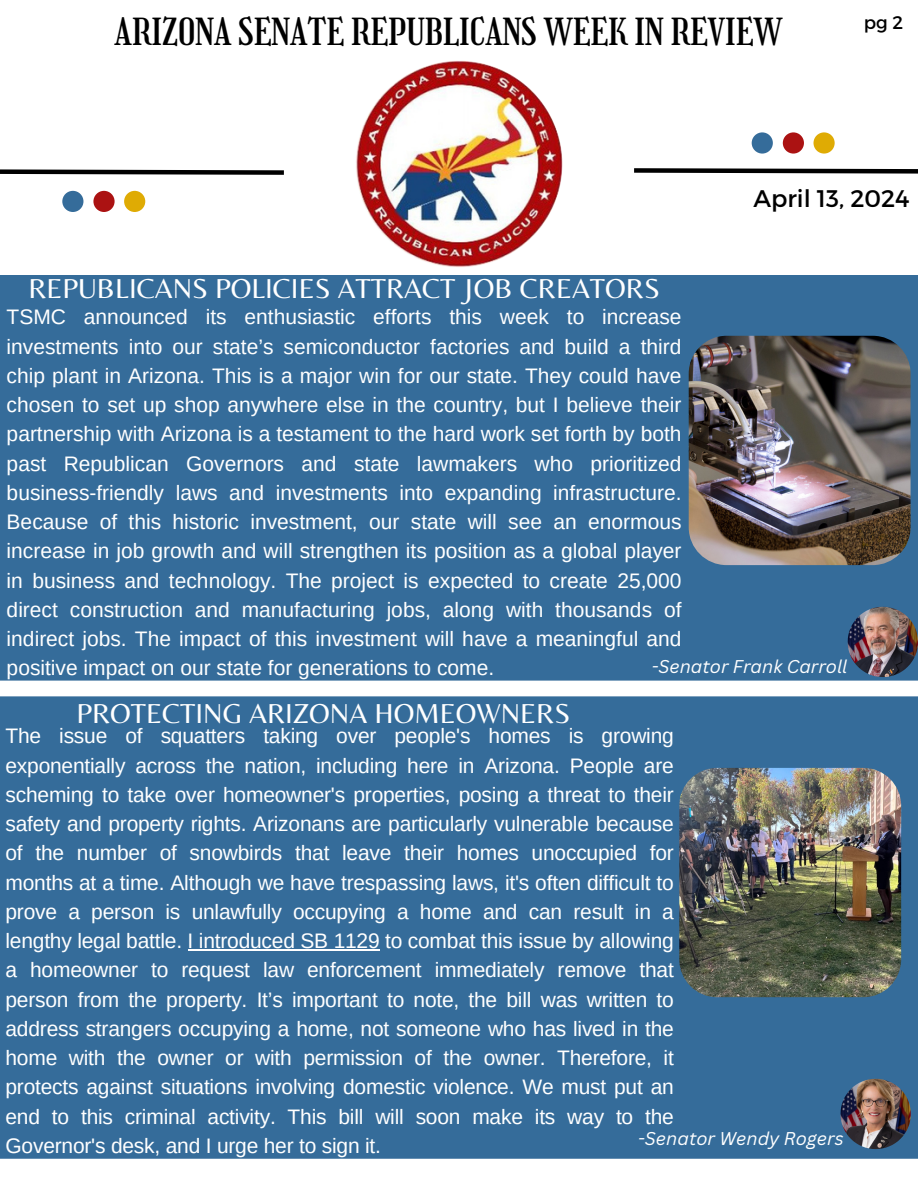
<style>
.page{position:relative;width:918px;height:1188px;background:#fff}
.page>*{position:absolute;margin:0;border:0;box-sizing:border-box;transform-origin:0 0}
.t1{font:36.45px "Girassol";color:#000}
.t2{font:28.5px "Belleza";color:#fff}
.t3{font:24px "Montserrat";color:#000}
.t4{font:21px/29.2px "Arimo";letter-spacing:-.005em;color:#fff;text-align:justify}
.t5{font:18.3px "Montserrat";color:#000}
.t6{font:italic 18px "Canva Sans";color:#fff}
</style>
<div class="page">
<svg style="left:0;top:169px;width:284px;height:6px;background:#3f3f3f"></svg>
<svg style="left:634px;top:168px;width:284px;height:6px;background:#3f3f3f"></svg>
<div style="left:0;top:275px;width:918px;height:406px;background:#356c9a"></div>
<img style="left:689px;top:336px;width:222px;height:229px;border-radius:38px">
<div style="left:752px;top:132px;width:21px;height:22px;background:#356c9a;border-radius:50%"></div>
<div style="left:783px;top:132px;width:21px;height:22px;background:#ab1212;border-radius:50%"></div>
<div style="left:814px;top:132px;width:21px;height:22px;background:#dfab04;border-radius:50%"></div>
<div style="left:62px;top:191px;width:21px;height:21px;background:#356c9a;border-radius:50%"></div>
<div style="left:93px;top:191px;width:22px;height:21px;background:#ab1212;border-radius:50%"></div>
<div style="left:124px;top:191px;width:21px;height:21px;background:#dfab04;border-radius:50%"></div>
<div style="left:0;top:696px;width:918px;height:463px;background:#356c9a"></div>
<img style="left:356px;top:61px;width:206px;height:206px">
<img style="left:679px;top:768px;width:222px;height:229px;border-radius:38px">
<img style="left:848px;top:607px;width:70px;height:70px">
<img style="left:841px;top:1079px;width:70px;height:70px">
<hr style="left:188px;top:949px;width:192px;height:1px;background:#fff">
<h4 class="t1" style="left:115px;top:10px;width:669px">ARIZONA SENATE REPUBLICANS WEEK IN REVIEW</h4>
<h2 class="t5" style="left:864px;top:10px;width:41px">pg 2</h2>
<p class="t2" style="left:28px;top:271px;width:633px">REPUBLICANS POLICIES ATTRACT JOB CREATORS</p>
<p class="t3" style="left:753px;top:182px;width:158px">April 13, 2024</p>
<p class="t4" style="left:7px;top:303px;width:676px">TSMC announced its enthusiastic efforts this week to increase investments into our state’s semiconductor factories and build a third chip plant in Arizona. This is a major win for our state. They could have chosen to set up shop anywhere else in the country, but I believe their partnership with Arizona is a testament to the hard work set forth by both past Republican Governors and state lawmakers who prioritized business-friendly laws and investments into expanding infrastructure.<br>Because of this historic investment, our state will see an enormous increase in job growth and will strengthen its position as a global player in business and technology. The project is expected to create 25,000 direct construction and manufacturing jobs, along with thousands of indirect jobs. The impact of this investment will have a meaningful and positive impact on our state for generations to come.</p>
<p class="t6" style="left:652px;top:654px;width:197px">-Senator Frank Carroll</p>
<p class="t2" style="left:77px;top:696px;width:495px">PROTECTING ARIZONA HOMEOWNERS</p>
<h4 class="t4" style="left:6px;top:722px;width:670px">The issue of squatters taking over people's homes is growing exponentially across the nation, including here in Arizona. People are scheming to take over homeowner's properties, posing a threat to their safety and property rights. Arizonans are particularly vulnerable because of the number of snowbirds that leave their homes unoccupied for months at a time. Although we have trespassing laws, it's often difficult to prove a person is unlawfully occupying a home and can result in a lengthy legal battle. I introduced SB 1129 to combat this issue by allowing a homeowner to request law enforcement immediately remove that person from the property. It’s important to note, the bill was written to address strangers occupying a home, not someone who has lived in the home with the owner or with permission of the owner. Therefore, it protects against situations involving domestic violence. We must put an end to this criminal activity. This bill will soon make its way to the Governor's desk, and I urge her to sign it.</h4>
<p class="t6" style="left:638px;top:1126px;width:207px">-Senator Wendy Rogers</p>
</div>
